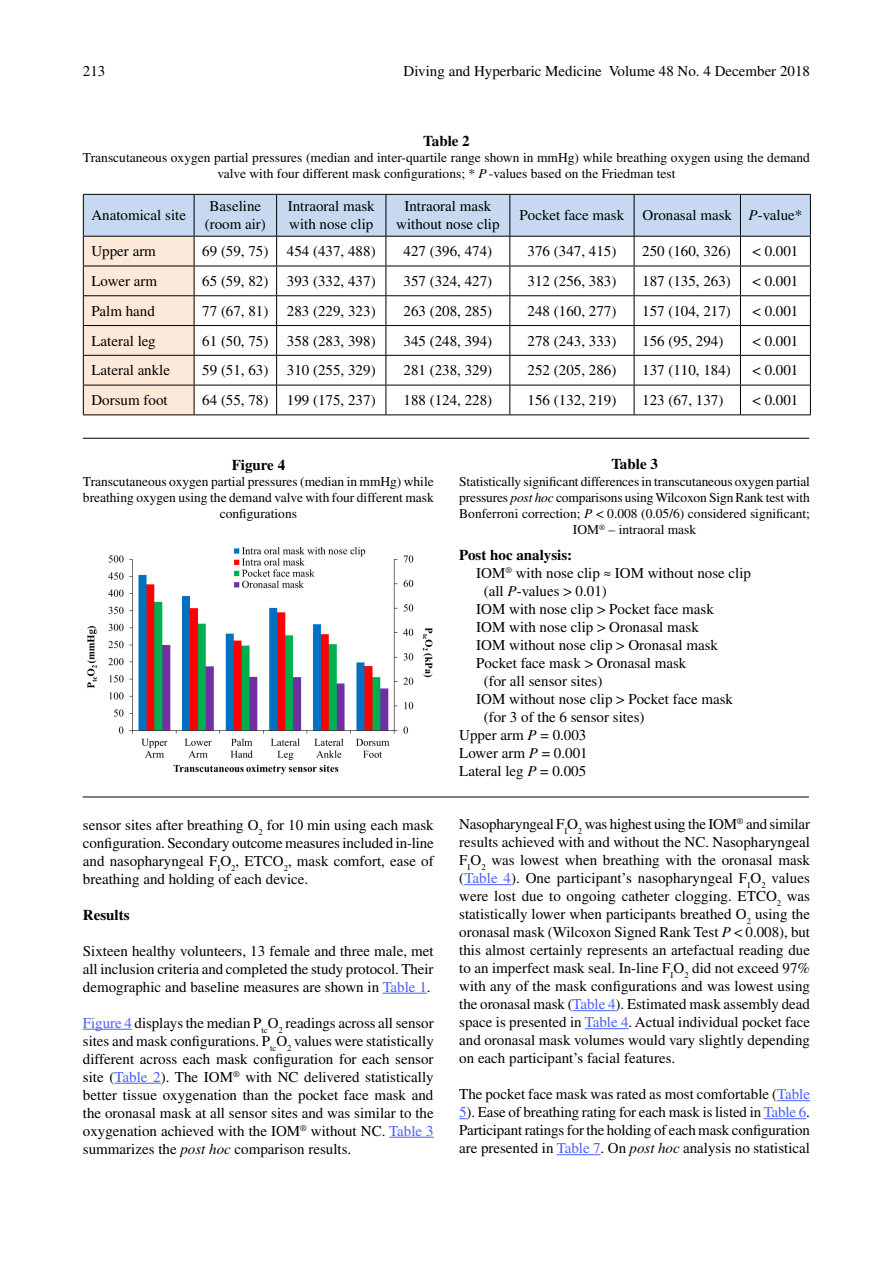
<style>
.page{position:relative;width:893px;height:1263px;background:#fff}
.page>*{position:absolute;margin:0;border:0;box-sizing:border-box;transform-origin:0 0}
.t1{font:15px/18px "Times LT Std";color:#000;text-align:justify}
.t2{font:15px "Times";color:#000}
.t3{font:700 15px "Times LT Std";color:#000}
.t4{font:13.5px/16.2px "Times LT Std";color:#000;text-align:center}
.s1{font-style:italic}
.s2{color:#4b5eff}
</style>
<div class="page">
<hr style="left:464px;top:884px;width:47px;height:1px;background:#4b5eff">
<hr style="left:573px;top:1010px;width:43px;height:1px;background:#4b5eff">
<hr style="left:585px;top:1028px;width:44px;height:1px;background:#4b5eff">
<hr style="left:777px;top:1100px;width:33px;height:1px;background:#4b5eff">
<hr style="left:764px;top:1118px;width:42px;height:1px;background:#4b5eff">
<hr style="left:557px;top:1154px;width:44px;height:1px;background:#4b5eff">
<hr style="left:383px;top:993px;width:44px;height:1px;background:#4b5eff">
<hr style="left:83px;top:1029px;width:49px;height:1px;background:#4b5eff">
<hr style="left:114px;top:1083px;width:47px;height:1px;background:#4b5eff">
<hr style="left:389px;top:1137px;width:45px;height:1px;background:#4b5eff">
<svg style="left:83px;top:194px;width:728px;height:221px"></svg>
<hr style="left:83px;top:796px;width:726px;height:1px;background:#000">
<hr style="left:83px;top:438px;width:726px;height:1px;background:#000">
<img style="left:87px;top:547px;width:346px;height:227px">
<p class="t2" style="left:83px;top:62px;width:24px">213</p>
<p class="t2" style="left:404px;top:62px;width:408px">Diving and Hyperbaric Medicine Volume 48 No. 4 December 2018</p>
<p class="t3" style="left:423px;top:132px;width:48px">Table 2</p>
<p class="t4" style="left:83px;top:149px;width:728px">Transcutaneous oxygen partial pressures (median and inter-quartile range shown in mmHg) while breathing oxygen using the demand valve with four different mask configurations; * <span class="s1">P</span>-values based on the Friedman test</p>
<p class="t1" style="left:91px;top:206px;width:96px">Anatomical site</p>
<p class="t1" style="left:205px;top:197px;width:63px;text-align:center">Baseline (room air)</p>
<p class="t1" style="left:288px;top:197px;width:89px">Intraoral mask with nose clip</p>
<p class="t1" style="left:396px;top:197px;width:105px;text-align:center">Intraoral mask without nose clip</p>
<p class="t1" style="left:520px;top:206px;width:284px">Pocket face mask Oronasal mask <span class="s1">P</span>-value*</p>
<p class="t1" style="left:91px;top:242px;width:66px">Upper arm</p>
<p class="t1" style="left:202px;top:242px;width:175px">69 (59, 75) 454 (437, 488)</p>
<p class="t1" style="left:403px;top:242px;width:90px">427 (396, 474)</p>
<p class="t1" style="left:528px;top:242px;width:90px">376 (347, 415)</p>
<p class="t1" style="left:642px;top:242px;width:90px">250 (160, 326)</p>
<p class="t1" style="left:752px;top:242px;width:47px">&lt; 0.001</p>
<p class="t1" style="left:91px;top:272px;width:67px">Lower arm</p>
<p class="t1" style="left:202px;top:272px;width:175px">65 (59, 82) 393 (332, 437)</p>
<p class="t1" style="left:403px;top:272px;width:90px">357 (324, 427)</p>
<p class="t1" style="left:528px;top:272px;width:90px">312 (256, 383)</p>
<p class="t1" style="left:642px;top:272px;width:90px">187 (135, 263)</p>
<p class="t1" style="left:752px;top:272px;width:47px">&lt; 0.001</p>
<p class="t1" style="left:91px;top:302px;width:65px">Palm hand</p>
<p class="t1" style="left:202px;top:302px;width:175px">77 (67, 81) 283 (229, 323)</p>
<p class="t1" style="left:403px;top:302px;width:90px">263 (208, 285)</p>
<p class="t1" style="left:528px;top:302px;width:90px">248 (160, 277)</p>
<p class="t1" style="left:642px;top:302px;width:90px">157 (104, 217)</p>
<p class="t1" style="left:752px;top:302px;width:47px">&lt; 0.001</p>
<p class="t1" style="left:91px;top:331px;width:66px">Lateral leg</p>
<p class="t1" style="left:202px;top:331px;width:175px">61 (50, 75) 358 (283, 398)</p>
<p class="t1" style="left:403px;top:331px;width:90px">345 (248, 394)</p>
<p class="t1" style="left:528px;top:331px;width:90px">278 (243, 333)</p>
<p class="t1" style="left:642px;top:331px;width:83px">156 (95, 294)</p>
<p class="t1" style="left:752px;top:331px;width:47px">&lt; 0.001</p>
<p class="t1" style="left:91px;top:361px;width:80px">Lateral ankle</p>
<p class="t1" style="left:202px;top:361px;width:175px">59 (51, 63) 310 (255, 329)</p>
<p class="t1" style="left:403px;top:361px;width:90px">281 (238, 329)</p>
<p class="t1" style="left:528px;top:361px;width:90px">252 (205, 286)</p>
<p class="t1" style="left:642px;top:361px;width:90px">137 (110, 184)</p>
<p class="t1" style="left:752px;top:361px;width:47px">&lt; 0.001</p>
<p class="t1" style="left:91px;top:391px;width:78px">Dorsum foot</p>
<p class="t1" style="left:202px;top:391px;width:175px">64 (55, 78) 199 (175, 237)</p>
<p class="t1" style="left:403px;top:391px;width:90px">188 (124, 228)</p>
<p class="t1" style="left:528px;top:391px;width:90px">156 (132, 219)</p>
<p class="t1" style="left:642px;top:391px;width:83px">123 (67, 137)</p>
<p class="t1" style="left:752px;top:391px;width:47px">&lt; 0.001</p>
<p class="t3" style="left:232px;top:456px;width:55px">Figure 4</p>
<p class="t4" style="left:83px;top:473px;width:352px">Transcutaneous oxygen partial pressures (median in mmHg) while breathing oxygen using the demand valve with four different mask configurations</p>
<p class="t1" style="left:83px;top:815px;width:352px">sensor sites after breathing O<sub>2</sub> for 10 min using each mask configuration. Secondary outcome measures included in-line and nasopharyngeal F<sub>I</sub>O<sub>2</sub>, ETCO<sub>2</sub>, mask comfort, ease of breathing and holding of each device.</p>
<p class="t3" style="left:83px;top:906px;width:48px">Results</p>
<p class="t1" style="left:83px;top:941px;width:352px">Sixteen healthy volunteers, 13 female and three male, met all inclusion criteria and completed the study protocol. Their demographic and baseline measures are shown in <span class="s2">Table 1</span>.</p>
<p class="t1" style="left:83px;top:1013px;width:352px"><span class="s2">Figure 4</span> displays the median P<sub>tc</sub>O<sub>2</sub> readings across all sensor sites and mask configurations. P<sub>tc</sub>O<sub>2</sub> values were statistically different across each mask configuration for each sensor site (<span class="s2">Table 2</span>). The IOM<sup>®</sup> with NC delivered statistically better tissue oxygenation than the pocket face mask and the oronasal mask at all sensor sites and was similar to the oxygenation achieved with the IOM<sup>®</sup> without NC. <span class="s2">Table 3 </span>summarizes the <span class="s1">post hoc</span> comparison results.</p>
<p class="t3" style="left:611px;top:455px;width:48px">Table 3</p>
<p class="t4" style="left:459px;top:473px;width:352px">Statistically significant differences in transcutaneous oxygen partial pressures <span class="s1">post hoc</span> comparisons using Wilcoxon Sign Rank test with Bonferroni correction; <span class="s1">P</span> &lt; 0.008 (0.05/6) considered significant; IOM<sup>®</sup> – intraoral mask</p>
<p class="t3" style="left:459px;top:546px;width:115px">Post hoc analysis:</p>
<p class="t1" style="left:476px;top:563px;width:276px">IOM<sup>®</sup> with nose clip ≈ IOM without nose clip</p>
<p class="t1" style="left:484px;top:581px;width:125px">(all <span class="s1">P</span>-values &gt; 0.01)</p>
<p class="t1" style="left:476px;top:599px;width:239px">IOM with nose clip &gt; Pocket face mask</p>
<p class="t1" style="left:476px;top:617px;width:224px">IOM with nose clip &gt; Oronasal mask</p>
<p class="t1" style="left:476px;top:635px;width:243px">IOM without nose clip &gt; Oronasal mask</p>
<p class="t1" style="left:476px;top:653px;width:212px">Pocket face mask &gt; Oronasal mask</p>
<p class="t1" style="left:484px;top:671px;width:120px">(for all sensor sites)</p>
<p class="t1" style="left:476px;top:689px;width:258px">IOM without nose clip &gt; Pocket face mask</p>
<p class="t1" style="left:484px;top:707px;width:162px">(for 3 of the 6 sensor sites)</p>
<p class="t1" style="left:459px;top:725px;width:129px">Upper arm <span class="s1">P</span> = 0.003</p>
<p class="t1" style="left:459px;top:743px;width:130px">Lower arm <span class="s1">P</span> = 0.001</p>
<p class="t1" style="left:459px;top:761px;width:128px">Lateral leg <span class="s1">P</span> = 0.005</p>
<p class="t1" style="left:459px;top:815px;width:352px">Nasopharyngeal F<sub>I</sub>O<sub>2</sub> was highest using the IOM<sup>®</sup> and similar results achieved with and without the NC. Nasopharyngeal F<sub>I</sub>O<sub>2</sub> was lowest when breathing with the oronasal mask (<span class="s2">Table 4</span>). One participant’s nasopharyngeal F<sub>I</sub>O<sub>2</sub> values were lost due to ongoing catheter clogging. ETCO<sub>2</sub> was statistically lower when participants breathed O<sub>2</sub> using the oronasal mask (Wilcoxon Signed Rank Test <span class="s1">P</span> &lt; 0.008), but this almost certainly represents an artefactual reading due to an imperfect mask seal. In-line F<sub>I</sub>O<sub>2</sub> did not exceed 97% with any of the mask configurations and was lowest using the oronasal mask (<span class="s2">Table 4</span>). Estimated mask assembly dead space is presented in <span class="s2">Table 4</span>. Actual individual pocket face and oronasal mask volumes would vary slightly depending on each participant’s facial features.</p>
<p class="t1" style="left:459px;top:1085px;width:352px">The pocket face mask was rated as most comfortable (<span class="s2">Table 5</span>). Ease of breathing rating for each mask is listed in <span class="s2">Table 6</span>.<br>Participant ratings for the holding of each mask configuration are presented in <span class="s2">Table 7</span>. On <span class="s1">post hoc</span> analysis no statistical</p>
</div>
